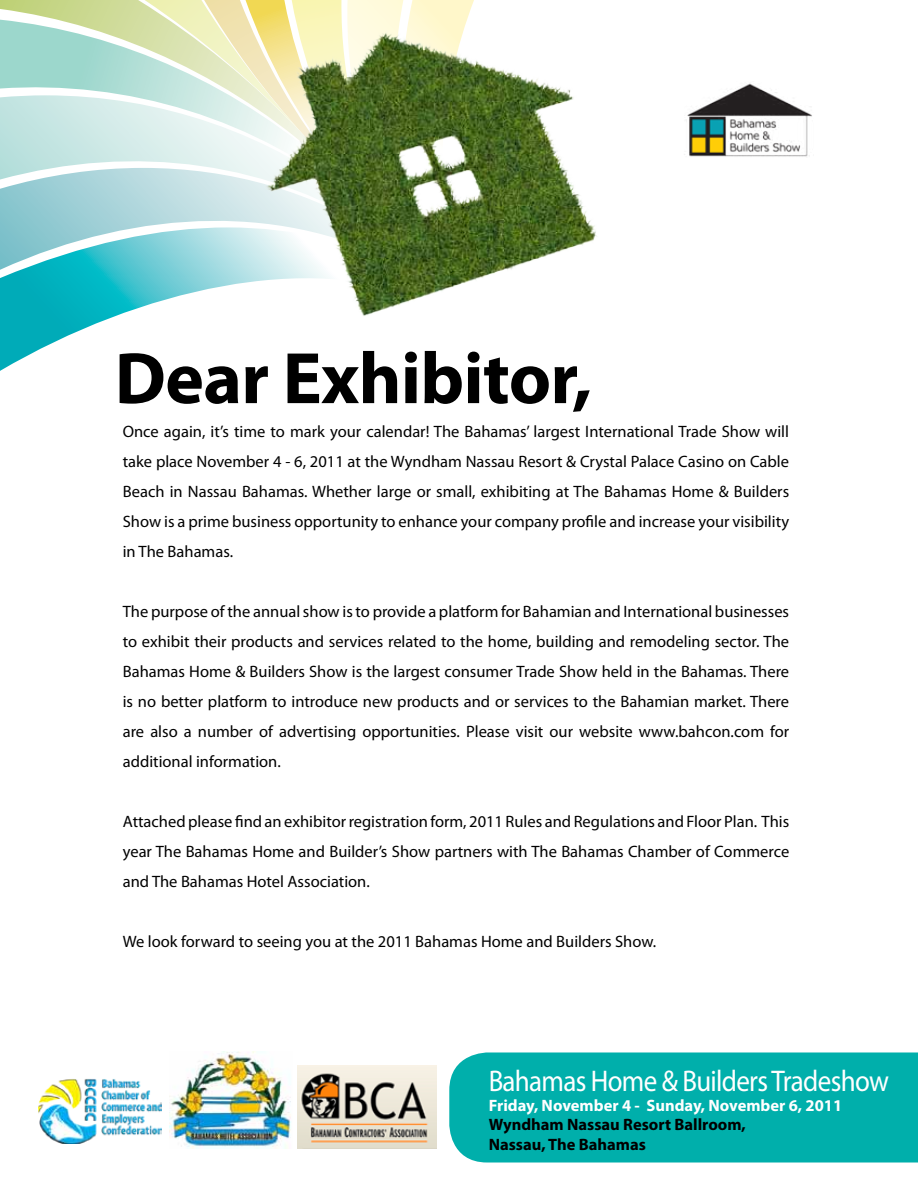
<style>
.page{position:relative;width:918px;height:1188px;background:#fff}
.page>*{position:absolute;margin:0;border:0;box-sizing:border-box;transform-origin:0 0}
.t1{font:700 73.5px "Myriad Pro";letter-spacing:-.01em;color:#000}
.t2{font:30px "Myriad Pro";letter-spacing:-.025em;color:#fff;scale:.9 1}
.t3{font:16.5px/30px "Myriad Pro";color:#000;text-align:justify}
.t4{font:700 16.5px/19.8px "Myriad Pro";color:#000}
.t5{font:700 16.5px "Myriad Pro";color:#fff}
</style>
<div class="page">
<div style="left:449px;top:1052px;width:469px;height:111px;background:#00afab"></div>
<svg style="left:0;top:270px;width:211px;height:101px"></svg>
<svg style="left:0;top:0;width:211px;height:270px;background:#badfd7"></svg>
<img style="left:211px;top:0;width:386px;height:316px">
<img style="left:684px;top:83px;width:128px;height:74px">
<img style="left:297px;top:1066px;width:139px;height:82px">
<img style="left:169px;top:1052px;width:122px;height:96px">
<img style="left:38px;top:1079px;width:123px;height:64px">
<h1 class="t1" style="left:115px;top:330px;width:479px">Dear Exhibitor,</h1>
<p class="t3" style="left:123px;top:417px;width:668px">Once again, it’s time to mark your calendar! The Bahamas’ largest International Trade Show will take place November 4 - 6, 2011 at the Wyndham Nassau Resort &amp; Crystal Palace Casino on Cable Beach in Nassau Bahamas. Whether large or small, exhibiting at The Bahamas Home &amp; Builders Show is a prime business opportunity to enhance your company profile and increase your visibility in The Bahamas.</p>
<p class="t3" style="left:123px;top:597px;width:668px">The purpose of the annual show is to provide a platform for Bahamian and International businesses to exhibit their products and services related to the home, building and remodeling sector. The Bahamas Home &amp; Builders Show is the largest consumer Trade Show held in the Bahamas. There is no better platform to introduce new products and or services to the Bahamian market. There are also a number of advertising opportunities. Please visit our website www.bahcon.com for additional information.</p>
<p class="t3" style="left:123px;top:806px;width:668px">Attached please find an exhibitor registration form, 2011 Rules and Regulations and Floor Plan. This year The Bahamas Home and Builder’s Show partners with The Bahamas Chamber of Commerce and The Bahamas Hotel Association.</p>
<p class="t3" style="left:123px;top:926px;width:535px">We look forward to seeing you at the 2011 Bahamas Home and Builders Show.</p>
<h2 class="t2" style="left:489px;top:1062px;width:446px">Bahamas Home &amp; Builders Tradeshow</h2>
<p class="t5" style="left:489px;top:1094px;width:355px">Friday, November 4 - Sunday, November 6, 2011</p>
<p class="t4" style="left:489px;top:1114px;width:259px">Wyndham Nassau Resort Ballroom,<br>Nassau, The Bahamas</p>
</div>
